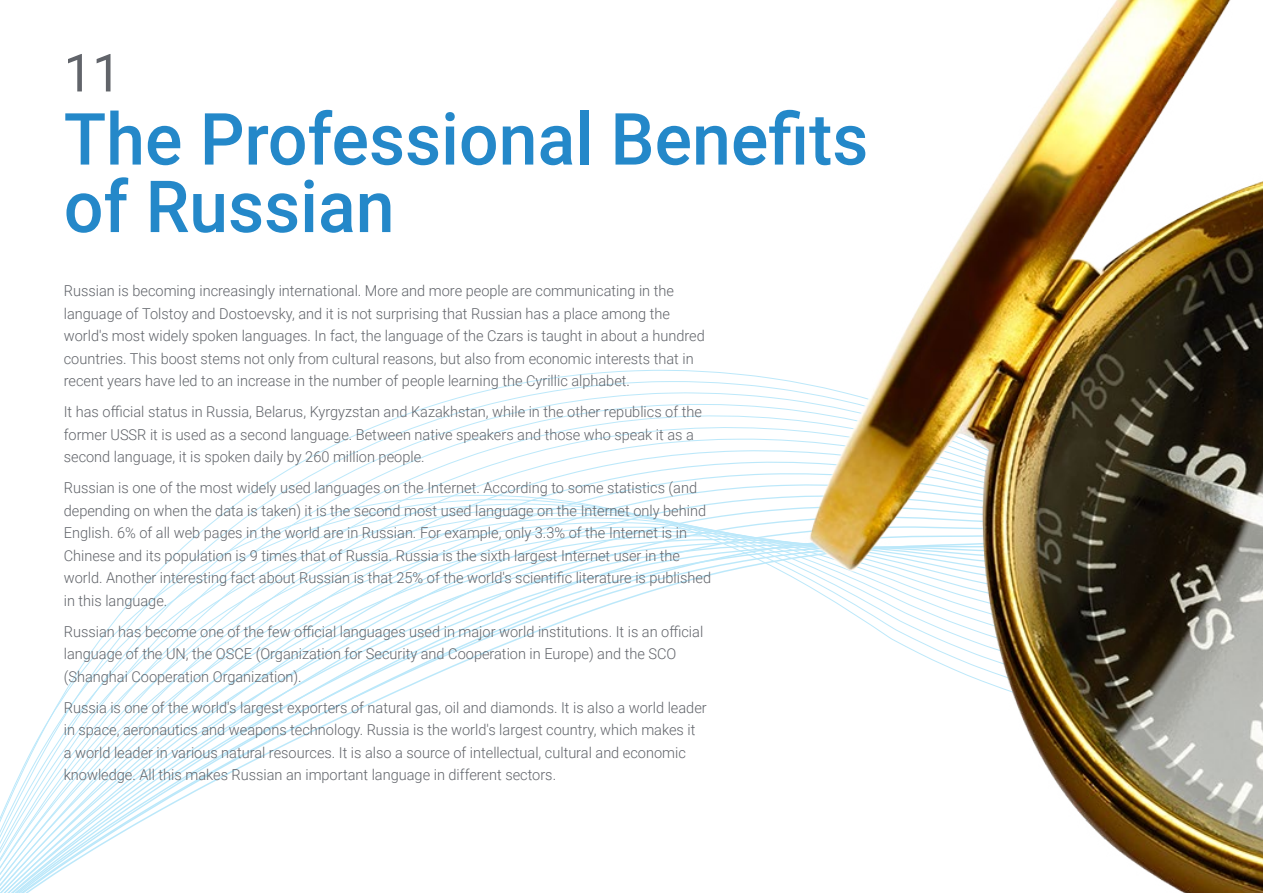
<style>
.page{position:relative;width:1263px;height:893px;background:#fff}
.page>*{position:absolute;margin:0;border:0;box-sizing:border-box;transform-origin:0 0}
.t1{font:500 72px/67.5px "Roboto";color:#2488c9}
.t2{font:52.5px "Roboto";color:#61646a}
.t3{font:300 15px/22.5px "Roboto";color:#61646a}
</style>
<div class="page">
<svg style="left:0;top:369px;width:776px;height:524px"></svg>
<img style="left:776px;top:0;width:487px;height:893px">
<h2 class="t2" style="left:64px;top:36px;width:59px">11</h2>
<h1 class="t1" style="left:64px;top:103px;width:806px">The Professional Benefits of Russian</h1>
<p class="t3" style="left:64px;top:279px;width:643px">Russian is becoming increasingly international. More and more people are communicating in the language of Tolstoy and Dostoevsky, and it is not surprising that Russian has a place among the world's most widely spoken languages. In fact, the language of the Czars is taught in about a hundred countries. This boost stems not only from cultural reasons, but also from economic interests that in recent years have led to an increase in the number of people learning the Cyrillic alphabet.</p>
<p class="t3" style="left:64px;top:400px;width:640px">It has official status in Russia, Belarus, Kyrgyzstan and Kazakhstan, while in the other republics of the former USSR it is used as a second language. Between native speakers and those who speak it as a second language, it is spoken daily by 260 million people.</p>
<p class="t3" style="left:64px;top:476px;width:649px">Russian is one of the most widely used languages on the Internet. According to some statistics (and depending on when the data is taken) it is the second most used language on the Internet only behind English. 6% of all web pages in the world are in Russian. For example, only 3.3% of the Internet is in Chinese and its population is 9 times that of Russia. Russia is the sixth largest Internet user in the world. Another interesting fact about Russian is that 25% of the world's scientific literature is published in this language.</p>
<p class="t3" style="left:64px;top:620px;width:641px">Russian has become one of the few official languages used in major world institutions. It is an official language of the UN, the OSCE (Organization for Security and Cooperation in Europe) and the SCO (Shanghai Cooperation Organization).</p>
<p class="t3" style="left:64px;top:696px;width:644px">Russia is one of the world's largest exporters of natural gas, oil and diamonds. It is also a world leader in space, aeronautics and weapons technology. Russia is the world's largest country, which makes it a world leader in various natural resources. It is also a source of intellectual, cultural and economic knowledge. All this makes Russian an important language in different sectors.</p>
</div>
